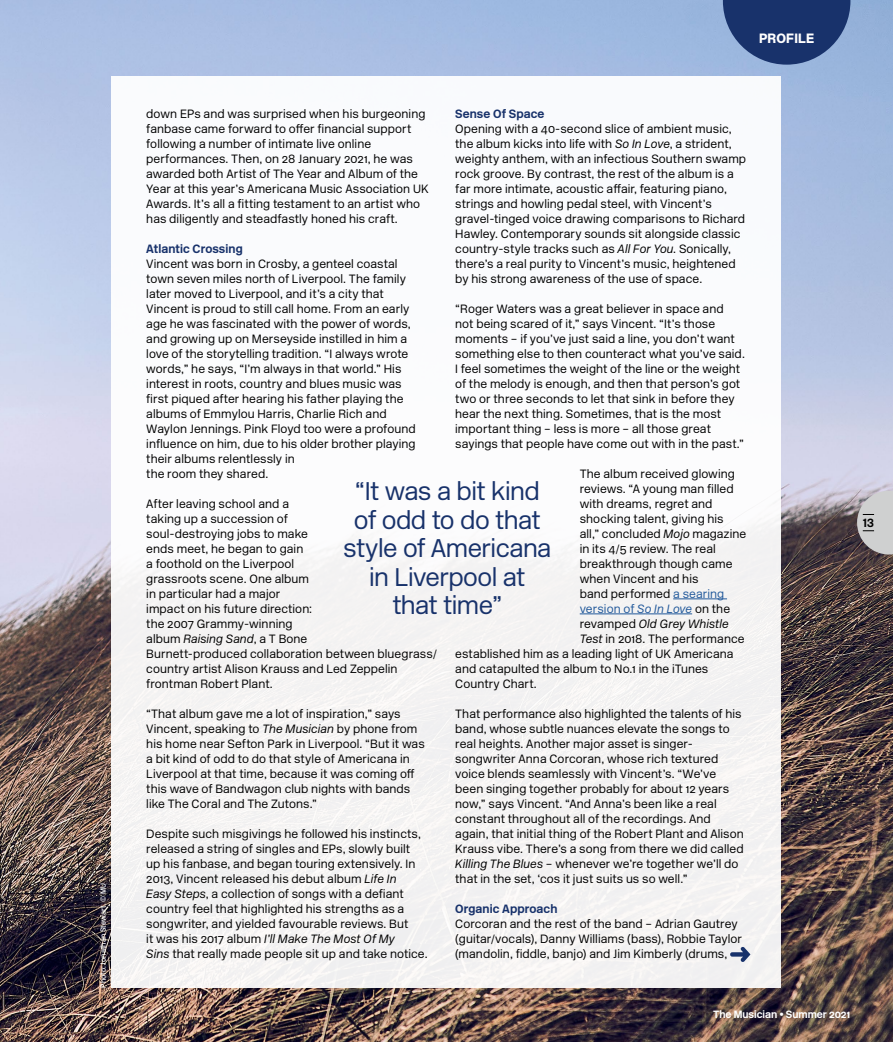
<style>
.page{position:relative;width:893px;height:1042px;background:#fff}
.page>*{position:absolute;margin:0;border:0;box-sizing:border-box;transform-origin:0 0}
.t1{font:300 25.5px/28.5px "New Rail Alphabet";letter-spacing:-.025em;color:#18326b;text-align:center}
.t2{font:900 13.5px "New Rail Alphabet";letter-spacing:.01em;color:#fff}
.t3{font:300 12px/15px "New Rail Alphabet";letter-spacing:.005em;color:#000}
.t4{font:700 12px "New Rail Alphabet";letter-spacing:.005em;color:#18326b}
.t5{font:300 12px "New Rail Alphabet";letter-spacing:.005em;color:#22599b}
.t6{font:italic 300 12px "New Rail Alphabet";letter-spacing:.005em;color:#000}
.t7{font:700 12px "New Rail Alphabet";color:#000}
.t8{font:700 10.5px "New Rail Alphabet";letter-spacing:-.005em;color:#fff}
.t9{font:500 7.5px "New Rail Alphabet";letter-spacing:.01em;color:#fff}
.s1{font-style:italic}
.s2{color:#22599b}
.s3{color:#000}
.s4{font-style:normal}
</style>
<div class="page">
<img style="left:0;top:0;width:893px;height:1042px">
<div style="left:111px;top:77px;width:670px;height:911px;background:#fff"></div>
<hr style="left:673px;top:598px;width:54px;height:1px;background:#22599b">
<hr style="left:580px;top:613px;width:112px;height:1px;background:#22599b">
<svg style="left:730px;top:947px;width:20px;height:15px"></svg>
<svg style="left:723px;top:0;width:127px;height:65px"></svg>
<svg style="left:857px;top:491px;width:36px;height:63px"></svg>
<p class="t9" style="left:98px;top:988px;width:106px;rotate:-90deg">Photo: Jonathan Stewart. © MU</p>
<p class="t2" style="left:759px;top:28px;width:57px">PROFILE</p>
<p class="t4" style="left:455px;top:105px;width:91px">Sense Of Space</p>
<p class="t3" style="left:455px;top:121px;width:292px">Opening with a 40-second slice of ambient music, the album kicks into life with <span class="s1">So In Love</span>, a strident, weighty anthem, with an infectious Southern swamp rock groove. By contrast, the rest of the album is a far more intimate, acoustic affair, featuring piano, strings and howling pedal steel, with Vincent’s gravel-tinged voice drawing comparisons to Richard Hawley. Contemporary sounds sit alongside classic country-style tracks such as <span class="s1">All For You</span>. Sonically, there’s a real purity to Vincent’s music, heightened by his strong awareness of the use of space.</p>
<p class="t3" style="left:455px;top:301px;width:291px">“Roger Waters was a great believer in space and not being scared of it,” says Vincent. “It’s those moments – if you’ve just said a line, you don’t want something else to then counteract what you’ve said.<br>I feel sometimes the weight of the line or the weight of the melody is enough, and then that person’s got two or three seconds to let that sink in before they hear the next thing. Sometimes, that is the most important thing – less is more – all those great sayings that people have come out with in the past.”</p>
<p class="t3" style="left:580px;top:466px;width:157px">The album received glowing</p>
<p class="t3" style="left:580px;top:481px;width:155px">reviews. “A young man filled</p>
<p class="t3" style="left:580px;top:496px;width:134px">with dreams, regret and</p>
<p class="t3" style="left:580px;top:511px;width:145px">shocking talent, giving his</p>
<p class="t3" style="left:580px;top:526px;width:168px">all,” concluded <span class="s1">Mojo</span> magazine</p>
<p class="t3" style="left:580px;top:541px;width:138px">in its 4/5 review. The real</p>
<p class="t3" style="left:580px;top:556px;width:154px">breakthrough though came</p>
<p class="t3" style="left:580px;top:571px;width:120px">when Vincent and his</p>
<p class="t3" style="left:580px;top:586px;width:146px">band performed <span class="s2">a searing</span></p>
<p class="t5" style="left:580px;top:600px;width:152px">version of <span class="s1">So In Love</span> <span class="s3">on the</span></p>
<p class="t6" style="left:580px;top:615px;width:150px"><span class="s4">revamped</span> Old Grey Whistle</p>
<p class="t3" style="left:580px;top:631px;width:166px"><span class="s1">Test</span> in 2018. The performance</p>
<p class="t3" style="left:455px;top:646px;width:280px">established him as a leading light of UK Americana</p>
<p class="t3" style="left:455px;top:661px;width:255px">and catapulted the album to No.1 in the iTunes</p>
<p class="t3" style="left:455px;top:676px;width:83px">Country Chart.</p>
<p class="t3" style="left:455px;top:706px;width:290px">That performance also highlighted the talents of his band, whose subtle nuances elevate the songs to real heights. Another major asset is singer&shy;songwriter Anna Corcoran, whose rich textured voice blends seamlessly with Vincent’s. “We’ve been singing together probably for about 12 years now,” says Vincent. “And Anna’s been like a real constant throughout all of the recordings. And again, that initial thing of the Robert Plant and Alison Krauss vibe. There’s a song from there we did called <span class="s1">Killing The Blues</span> – whenever we’re together we’ll do that in the set, ‘cos it just suits us so well.”</p>
<p class="t4" style="left:455px;top:900px;width:104px">Organic Approach</p>
<p class="t3" style="left:455px;top:916px;width:288px">Corcoran and the rest of the band – Adrian Gautrey (guitar/vocals), Danny Williams (bass), Robbie Taylor (mandolin, fiddle, banjo) and Jim Kimberly (drums,</p>
<p class="t3" style="left:146px;top:106px;width:284px">down EPs and was surprised when his burgeoning fanbase came forward to offer financial support following a number of intimate live online performances. Then, on 28 January 2021, he was awarded both Artist of The Year and Album of the Year at this year’s Americana Music Association UK Awards. It’s all a fitting testament to an artist who has diligently and steadfastly honed his craft.</p>
<p class="t4" style="left:146px;top:240px;width:98px">Atlantic Crossing</p>
<p class="t3" style="left:146px;top:256px;width:271px">Vincent was born in Crosby, a genteel coastal town seven miles north of Liverpool. The family later moved to Liverpool, and it’s a city that Vincent is proud to still call home. From an early age he was fascinated with the power of words, and growing up on Merseyside instilled in him a love of the storytelling tradition. “I always wrote words,” he says, “I’m always in that world.” His interest in roots, country and blues music was first piqued after hearing his father playing the albums of Emmylou Harris, Charlie Rich and Waylon Jennings. Pink Floyd too were a profound influence on him, due to his older brother playing their albums relentlessly in<br>the room they shared.</p>
<p class="t3" style="left:146px;top:496px;width:292px">After leaving school and a<br>taking up a succession of<br>soul-destroying jobs to make<br>ends meet, he began to gain<br>a foothold on the Liverpool<br>grassroots scene. One album<br>in particular had a major<br>impact on his future direction:<br>the 2007 Grammy-winning<br>album <span class="s1">Raising Sand</span>, a T Bone<br>Burnett-produced collaboration between bluegrass/ country artist Alison Krauss and Led Zeppelin frontman Robert Plant.</p>
<p class="t3" style="left:146px;top:706px;width:280px">“That album gave me a lot of inspiration,” says Vincent, speaking to <span class="s1">The Musician</span> by phone from his home near Sefton Park in Liverpool. “But it was a bit kind of odd to do that style of Americana in Liverpool at that time, because it was coming off this wave of Bandwagon club nights with bands like The Coral and The Zutons.”</p>
<p class="t3" style="left:146px;top:826px;width:283px">Despite such misgivings he followed his instincts, released a string of singles and EPs, slowly built<br>up his fanbase, and began touring extensively. In 2013, Vincent released his debut album <span class="s1">Life In<br>Easy Steps</span>, a collection of songs with a defiant country feel that highlighted his strengths as a songwriter, and yielded favourable reviews. But<br>it was his 2017 album <span class="s1">I’ll Make The Most Of My<br>Sins</span> that really made people sit up and take notice.</p>
<h1 class="t1" style="left:343px;top:476px;width:210px">“It was a bit kind of odd to do that style of Americana in Liverpool at<br>that time”</h1>
<p class="t7" style="left:863px;top:515px;width:13px">13</p>
<p class="t8" style="left:713px;top:1007px;width:139px">The Musician • Summer 2021</p>
</div>
